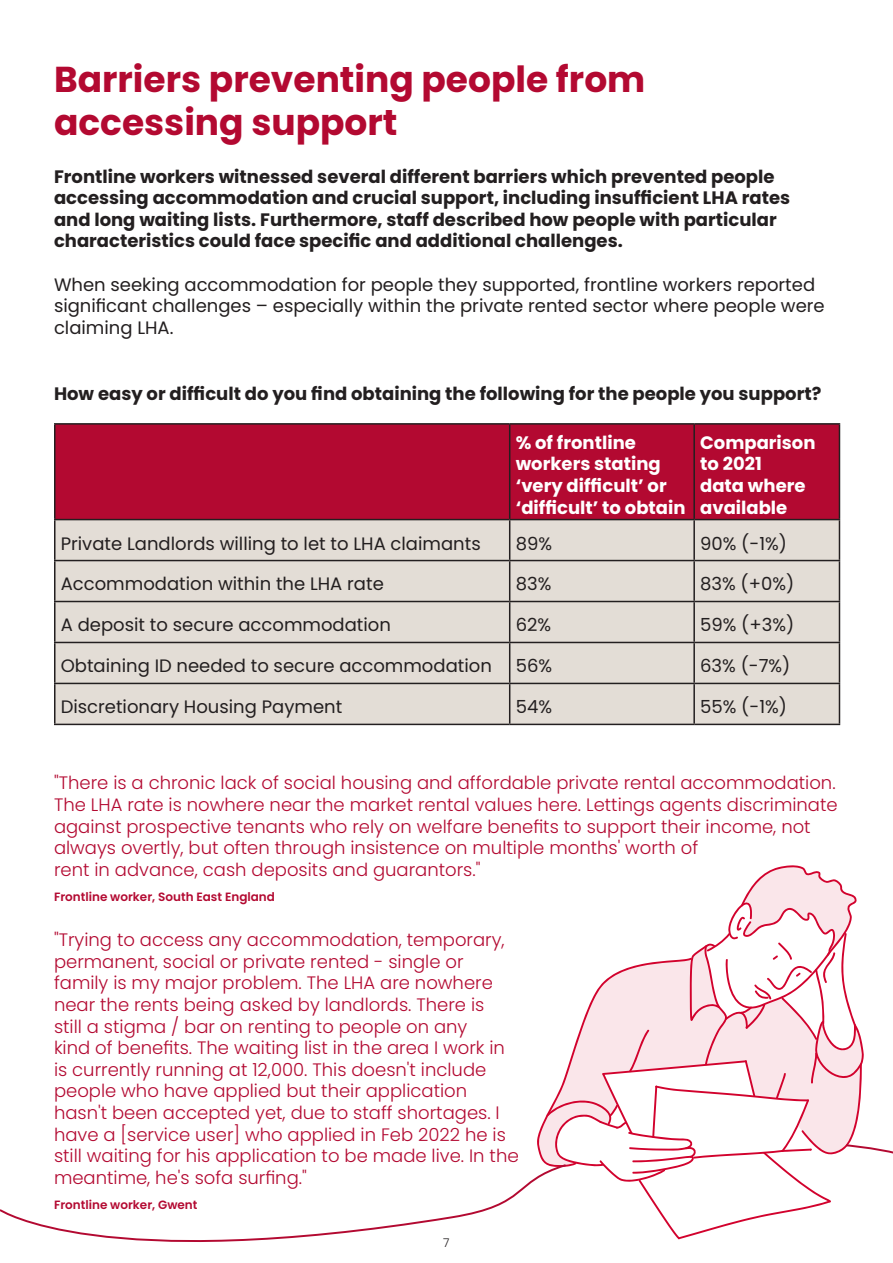
<style>
.page{position:relative;width:893px;height:1263px;background:#fff}
.page>*{position:absolute;margin:0;border:0;box-sizing:border-box;transform-origin:0 0}
.t1{font:700 36px/43.2px "Poppins";color:#b30931}
.t2{font:300 18px/21.6px "Poppins";color:#b30931}
.t3{font:18px/21.6px "Poppins";color:#231f20}
.t4{font:700 18px/21.6px "Poppins";color:#231f20}
.t5{font:700 18px/21.6px "Poppins";color:#fff}
.t6{font:600 12px "Poppins";color:#b30931}
.t7{font:300 12px "Poppins";color:#231f20}
</style>
<div class="page">
<div style="left:56px;top:425px;width:783px;height:94px;background:#b30931"></div>
<div style="left:56px;top:520px;width:783px;height:204px;background:#e3ddd6"></div>
<hr style="left:54px;top:423px;width:456px;height:2px;background:#231f20">
<hr style="left:54px;top:425px;width:2px;height:94px;background:#231f20">
<hr style="left:510px;top:423px;width:184px;height:2px;background:#231f20">
<hr style="left:509px;top:425px;width:1px;height:94px;background:#231f20">
<hr style="left:694px;top:423px;width:146px;height:2px;background:#231f20">
<hr style="left:693px;top:425px;width:2px;height:94px;background:#231f20">
<hr style="left:839px;top:425px;width:1px;height:94px;background:#231f20">
<hr style="left:54px;top:519px;width:456px;height:1px;background:#231f20">
<hr style="left:54px;top:520px;width:2px;height:40px;background:#231f20">
<hr style="left:510px;top:519px;width:184px;height:1px;background:#231f20">
<hr style="left:509px;top:520px;width:1px;height:40px;background:#231f20">
<hr style="left:694px;top:519px;width:146px;height:1px;background:#231f20">
<hr style="left:693px;top:520px;width:2px;height:40px;background:#231f20">
<hr style="left:839px;top:520px;width:1px;height:40px;background:#231f20">
<hr style="left:54px;top:560px;width:456px;height:1px;background:#231f20">
<hr style="left:54px;top:561px;width:2px;height:40px;background:#231f20">
<hr style="left:510px;top:560px;width:184px;height:1px;background:#231f20">
<hr style="left:509px;top:561px;width:1px;height:40px;background:#231f20">
<hr style="left:694px;top:560px;width:146px;height:1px;background:#231f20">
<hr style="left:693px;top:561px;width:2px;height:40px;background:#231f20">
<hr style="left:839px;top:561px;width:1px;height:40px;background:#231f20">
<hr style="left:54px;top:601px;width:456px;height:1px;background:#231f20">
<hr style="left:54px;top:602px;width:2px;height:40px;background:#231f20">
<hr style="left:510px;top:601px;width:184px;height:1px;background:#231f20">
<hr style="left:509px;top:602px;width:1px;height:40px;background:#231f20">
<hr style="left:694px;top:601px;width:146px;height:1px;background:#231f20">
<hr style="left:693px;top:602px;width:2px;height:40px;background:#231f20">
<hr style="left:839px;top:602px;width:1px;height:40px;background:#231f20">
<hr style="left:54px;top:642px;width:456px;height:1px;background:#231f20">
<hr style="left:54px;top:643px;width:2px;height:40px;background:#231f20">
<hr style="left:510px;top:642px;width:184px;height:1px;background:#231f20">
<hr style="left:509px;top:643px;width:1px;height:40px;background:#231f20">
<hr style="left:694px;top:642px;width:146px;height:1px;background:#231f20">
<hr style="left:693px;top:643px;width:2px;height:40px;background:#231f20">
<hr style="left:839px;top:643px;width:1px;height:40px;background:#231f20">
<hr style="left:54px;top:683px;width:456px;height:1px;background:#231f20">
<hr style="left:54px;top:684px;width:2px;height:40px;background:#231f20">
<hr style="left:510px;top:683px;width:184px;height:1px;background:#231f20">
<hr style="left:509px;top:684px;width:1px;height:40px;background:#231f20">
<hr style="left:694px;top:683px;width:146px;height:1px;background:#231f20">
<hr style="left:693px;top:684px;width:2px;height:40px;background:#231f20">
<hr style="left:839px;top:684px;width:1px;height:40px;background:#231f20">
<hr style="left:54px;top:724px;width:456px;height:1px;background:#231f20">
<hr style="left:510px;top:724px;width:184px;height:1px;background:#231f20">
<hr style="left:694px;top:724px;width:146px;height:1px;background:#231f20">
<svg style="left:0;top:1176px;width:537px;height:66px"></svg>
<svg style="left:537px;top:865px;width:356px;height:375px"></svg>
<p class="t1" style="left:54px;top:58px;width:593px">Barriers preventing people from accessing support</p>
<p class="t4" style="left:54px;top:166px;width:738px">Frontline workers witnessed several different barriers which prevented people accessing accommodation and crucial support, including insufficient LHA rates and long waiting lists. Furthermore, staff described how people with particular characteristics could face specific and additional challenges.</p>
<p class="t3" style="left:54px;top:274px;width:772px">When seeking accommodation for people they supported, frontline workers reported significant challenges – especially within the private rented sector where people were claiming LHA.</p>
<p class="t4" style="left:54px;top:383px;width:769px">How easy or difficult do you find obtaining the following for the people you support?</p>
<p class="t5" style="left:516px;top:432px;width:171px">% of frontline workers stating ‘very difficult’ or ‘difficult’ to obtain</p>
<p class="t5" style="left:700px;top:432px;width:117px">Comparison to 2021<br>data where available</p>
<p class="t3" style="left:61px;top:532px;width:421px">Private Landlords willing to let to LHA claimants</p>
<p class="t3" style="left:516px;top:532px;width:38px">89%</p>
<p class="t3" style="left:700px;top:532px;width:88px">90% (-1%)</p>
<p class="t3" style="left:61px;top:573px;width:325px">Accommodation within the LHA rate</p>
<p class="t3" style="left:516px;top:573px;width:37px">83%</p>
<p class="t3" style="left:700px;top:573px;width:96px">83% (+0%)</p>
<p class="t3" style="left:61px;top:614px;width:332px">A deposit to secure accommodation</p>
<p class="t3" style="left:516px;top:614px;width:37px">62%</p>
<p class="t3" style="left:700px;top:614px;width:96px">59% (+3%)</p>
<p class="t3" style="left:61px;top:655px;width:433px">Obtaining ID needed to secure accommodation</p>
<p class="t3" style="left:516px;top:655px;width:38px">56%</p>
<p class="t3" style="left:700px;top:655px;width:92px">63% (-7%)</p>
<p class="t3" style="left:61px;top:696px;width:283px">Discretionary Housing Payment</p>
<p class="t3" style="left:516px;top:696px;width:38px">54%</p>
<p class="t3" style="left:700px;top:696px;width:88px">55% (-1%)</p>
<p class="t2" style="left:54px;top:772px;width:785px">"There is a chronic lack of social housing and affordable private rental accommodation.<br>The LHA rate is nowhere near the market rental values here. Lettings agents discriminate against prospective tenants who rely on welfare benefits to support their income, not always overtly, but often through insistence on multiple months' worth of<br>rent in advance, cash deposits and guarantors."</p>
<p class="t6" style="left:54px;top:890px;width:223px">Frontline worker, South East England</p>
<p class="t2" style="left:54px;top:929px;width:466px">"Trying to access any accommodation, temporary, permanent, social or private rented - single or family is my major problem. The LHA are nowhere near the rents being asked by landlords. There is<br>still a stigma / bar on renting to people on any<br>kind of benefits. The waiting list in the area I work in is currently running at 12,000. This doesn't include people who have applied but their application hasn't been accepted yet, due to staff shortages. I have a [service user] who applied in Feb 2022 he is still waiting for his application to be made live. In the meantime, he's sofa surfing."</p>
<p class="t6" style="left:54px;top:1198px;width:145px">Frontline worker, Gwent</p>
<p class="t7" style="left:443px;top:1236px;width:8px">7</p>
</div>
